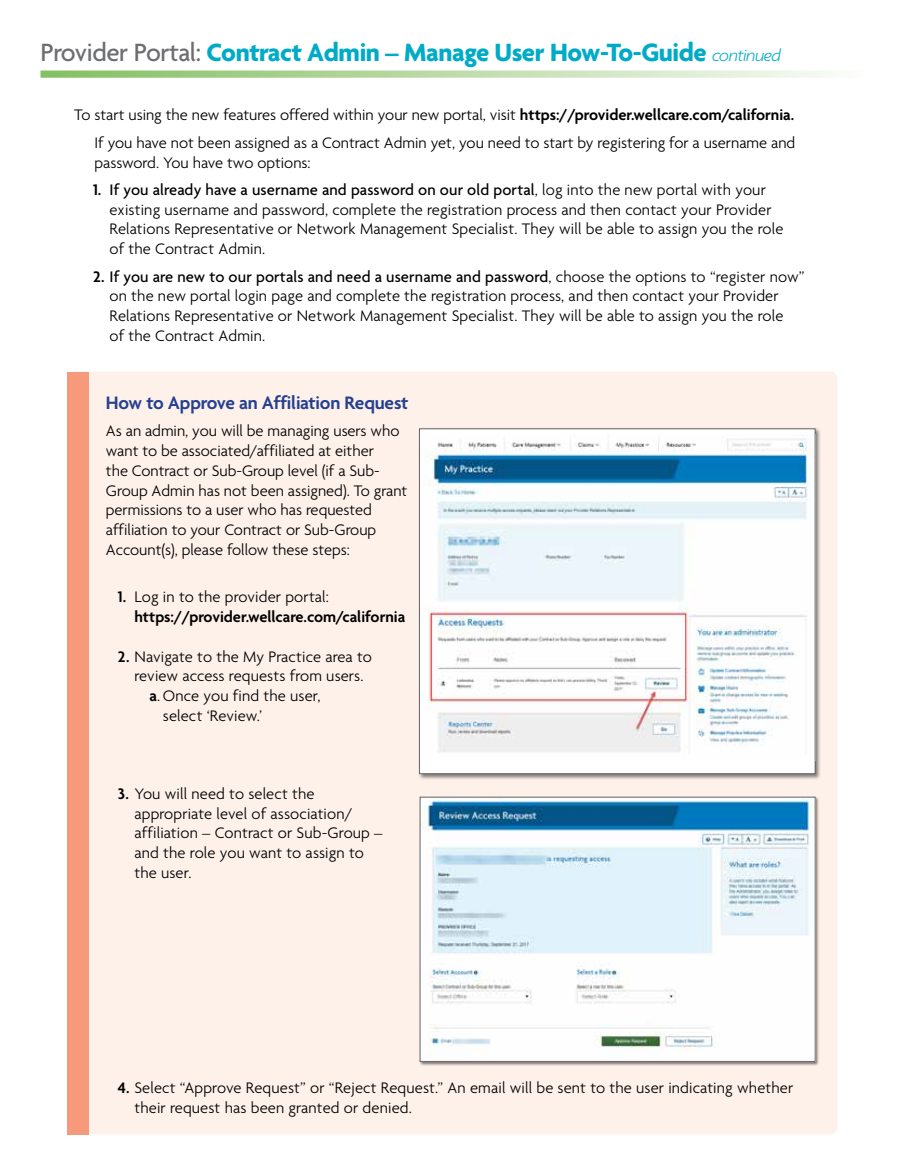
<style>
.page{position:relative;width:905px;height:1175px;background:#fff}
.page>*{position:absolute;margin:0;border:0;box-sizing:border-box;transform-origin:0 0}
.t1{font:700 27px "Agenda";letter-spacing:-.015em;color:#00abc7}
.t2{font:600 19.5px "Agenda";letter-spacing:-.01em;color:#25408f}
.t3{font:300 16.5px/19.8px "Agenda";letter-spacing:.005em;color:#000}
.t4{font:600 16.5px/19.8px "Agenda";color:#000}
.s1{font-weight:500;color:#6d6e71}
.s2{font-weight:300;font-style:italic;font-size:18px}
.s3{font-weight:600}
.s4{font-weight:500}
.s5{font-weight:300}
</style>
<div class="page">
<div style="left:89px;top:372px;width:748px;height:762px;background:#fef1ea"></div>
<div style="left:68px;top:372px;width:21px;height:762px;background:#f7997b"></div>
<div style="left:418px;top:427px;width:403px;height:353px;background:#000;opacity:.5"></div>
<div style="left:419px;top:429px;width:396px;height:344px;background:#fff"></div>
<img style="left:421px;top:435px;width:392px;height:318px">
<div style="left:419px;top:428px;width:396px;height:346px;border:1px solid #636466"></div>
<svg style="left:40px;top:70px;width:793px;height:8px;background:#c2deb1"></svg>
<div style="left:419px;top:796px;width:400px;height:270px;background:#000;opacity:.5"></div>
<img style="left:422px;top:798px;width:391px;height:261px">
<div style="left:419px;top:796px;width:396px;height:265px;border:1px solid #636466"></div>
<h1 class="t1" style="left:40px;top:36px;width:742px"><span class="s1">Provider Portal:</span> Contract Admin – Manage User How-To-Guide <span class="s2">continued</span></h1>
<p class="t3" style="left:74px;top:101px;width:722px;line-height:27.3px;text-align:right">To start using the new features offered within your new portal, visit <span class="s3">https://provider.wellcare.com/california.<br></span>If you have not been assigned as a Contract Admin yet, you need to start by registering for a username and</p>
<p class="t3" style="left:94px;top:152px;width:218px">password. You have two options:</p>
<p class="t3" style="left:109px;top:179px;width:675px;text-indent:-17px"><span class="s3">1.</span> <span class="s4">If you already have a username and password on our old portal</span>, log into the new portal with your existing username and password, complete the registration process and then contact your Provider Relations Representative or Network Management Specialist. They will be able to assign you the role of the Contract Admin.</p>
<p class="t3" style="left:109px;top:266px;width:696px;text-indent:-16px"><span class="s3">2.</span> <span class="s4">If you are new to our portals and need a username and password</span>, choose the options to “register now” on the new portal login page and complete the registration process, and then contact your Provider Relations Representative or Network Management Specialist. They will be able to assign you the role<br>of the Contract Admin.</p>
<p class="t2" style="left:106px;top:390px;width:304px">How to Approve an Affiliation Request</p>
<p class="t3" style="left:106px;top:420px;width:303px">As an admin, you will be managing users who want to be associated/affiliated at either<br>the Contract or Sub-Group level (if a Sub-Group Admin has not been assigned). To grant permissions to a user who has requested affiliation to your Contract or Sub-Group Account(s), please follow these steps:</p>
<p class="t4" style="left:134px;top:586px;width:272px;text-indent:-16px">1. <span class="s5">Log in to the provider portal: </span>https://provider.wellcare.com/california</p>
<p class="t3" style="left:118px;top:646px;width:255px"><span class="s3">2.</span> Navigate to the My Practice area to</p>
<p class="t3" style="left:134px;top:666px;width:230px">review access requests from users.</p>
<p class="t3" style="left:149px;top:686px;width:173px"><span class="s3">a</span>. Once you find the user,</p>
<p class="t3" style="left:163px;top:705px;width:101px">select ‘Review.’</p>
<p class="t3" style="left:134px;top:783px;width:249px;text-indent:-16px"><span class="s3">3.</span> You will need to select the appropriate level of association/ affiliation – Contract or Sub-Group – and the role you want to assign to the user.</p>
<p class="t3" style="left:134px;top:1077px;width:660px;text-indent:-16px"><span class="s3">4.</span> Select “Approve Request” or “Reject Request.” An email will be sent to the user indicating whether their request has been granted or denied.</p>
</div>
